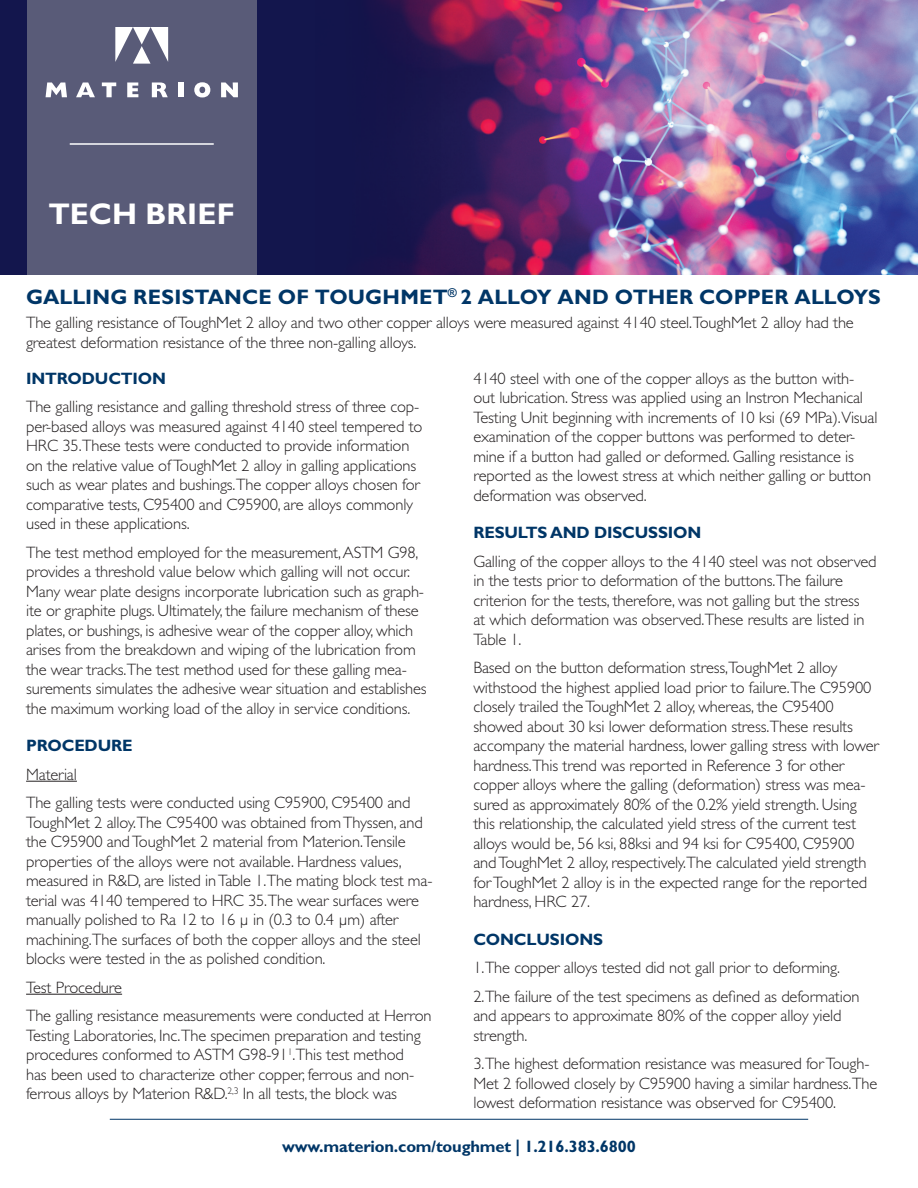
<style>
.page{position:relative;width:918px;height:1188px;background:#fff}
.page>*{position:absolute;margin:0;border:0;box-sizing:border-box;transform-origin:0 0}
.t1{font:700 30px "Gill Sans Std";letter-spacing:.01em;color:#fff}
.t2{font:700 21px "Gill Sans Std";letter-spacing:.005em;color:#003667}
.t3{font:300 16.5px/19.5px "Gill Sans Std";letter-spacing:-.01em;color:#231f20}
.t4{font:700 16.5px "Gill Sans Std";letter-spacing:-.01em;color:#003667}
</style>
<div class="page">
<div style="left:0;top:0;width:918px;height:274px;background:#13164d"></div>
<img style="left:377px;top:0;width:541px;height:274px">
<div style="left:27px;top:0;width:229px;height:274px;background:#595b78"></div>
<hr style="left:70px;top:143px;width:144px;height:2px;background:#fff">
<svg style="left:115px;top:27px;width:53px;height:37px"></svg>
<svg style="left:46px;top:82px;width:21px;height:15px"></svg>
<svg style="left:76px;top:82px;width:19px;height:15px"></svg>
<svg style="left:102px;top:82px;width:14px;height:15px"></svg>
<svg style="left:127px;top:82px;width:11px;height:15px"></svg>
<svg style="left:152px;top:82px;width:16px;height:15px"></svg>
<div style="left:178px;top:82px;width:5px;height:15px;background:#fff"></div>
<svg style="left:194px;top:82px;width:16px;height:15px"></svg>
<svg style="left:221px;top:82px;width:17px;height:15px"></svg>
<hr style="left:110px;top:1119px;width:698px;height:1px;background:#003667">
<hr style="left:26px;top:781px;width:51px;height:1px;background:#231f20">
<hr style="left:26px;top:994px;width:96px;height:1px;background:#231f20">
<h1 class="t1" style="left:48px;top:196px;width:188px">TECH BRIEF</h1>
<p class="t2" style="left:26px;top:285px;width:856px">GALLING RESISTANCE OF TOUGHMET<sup>®</sup> 2 ALLOY AND OTHER COPPER ALLOYS</p>
<p class="t3" style="left:26px;top:313px;width:829px">The galling resistance of ToughMet 2 alloy and two other copper alloys were measured against 4140 steel.ToughMet 2 alloy had the greatest deformation resistance of the three non-galling alloys.</p>
<p class="t4" style="left:26px;top:368px;width:142px">INTRODUCTION</p>
<p class="t3" style="left:26px;top:397px;width:398px">The galling resistance and galling threshold stress of three cop&shy;per-based alloys was measured against 4140 steel tempered to HRC 35.These tests were conducted to provide information on the relative value of ToughMet 2 alloy in galling applications such as wear plates and bushings.The copper alloys chosen for comparative tests, C95400 and C95900, are alloys commonly used in these applications.</p>
<p class="t3" style="left:26px;top:542px;width:402px">The test method employed for the measurement, ASTM G98, provides a threshold value below which galling will not occur.<br>Many wear plate designs incorporate lubrication such as graph&shy;ite or graphite plugs. Ultimately, the failure mechanism of these plates, or bushings, is adhesive wear of the copper alloy, which arises from the breakdown and wiping of the lubrication from the wear tracks.The test method used for these galling mea&shy;surements simulates the adhesive wear situation and establishes the maximum working load of the alloy in service conditions.</p>
<p class="t4" style="left:26px;top:736px;width:108px">PROCEDURE</p>
<p class="t3" style="left:26px;top:760px;width:386px;line-height:28.5px">Material<br>The galling tests were conducted using C95900, C95400 and</p>
<p class="t3" style="left:26px;top:812px;width:408px">ToughMet 2 alloy.The C95400 was obtained from Thyssen, and the C95900 and ToughMet 2 material from Materion.Tensile properties of the alloys were not available. Hardness values, measured in R&amp;D, are listed in Table 1.The mating block test ma&shy;terial was 4140 tempered to HRC 35.The wear surfaces were manually polished to Ra 12 to 16 μ in (0.3 to 0.4 μm) after machining.The surfaces of both the copper alloys and the steel blocks were tested in the as polished condition.</p>
<p class="t3" style="left:26px;top:973px;width:407px;line-height:28.5px">Test Procedure<br>The galling resistance measurements were conducted at Herron</p>
<p class="t3" style="left:26px;top:1026px;width:396px">Testing Laboratories, Inc.The specimen preparation and testing procedures conformed to ASTM G98-91<sup>1</sup>.This test method has been used to characterize other copper, ferrous and non&shy;ferrous alloys by Materion R&amp;D.<sup>2,3</sup> In all tests, the block was</p>
<p class="t3" style="left:473px;top:368px;width:406px">4140 steel with one of the copper alloys as the button with&shy;out lubrication. Stress was applied using an Instron Mechanical Testing Unit beginning with increments of 10 ksi (69 MPa).Visual examination of the copper buttons was performed to deter&shy;mine if a button had galled or deformed. Galling resistance is reported as the lowest stress at which neither galling or button deformation was observed.</p>
<p class="t4" style="left:473px;top:523px;width:229px">RESULTS AND DISCUSSION</p>
<p class="t3" style="left:473px;top:551px;width:405px">Galling of the copper alloys to the 4140 steel was not observed in the tests prior to deformation of the buttons.The failure criterion for the tests, therefore, was not galling but the stress<br>at which deformation was observed.These results are listed in Table 1.</p>
<p class="t3" style="left:473px;top:658px;width:407px">Based on the button deformation stress,ToughMet 2 alloy withstood the highest applied load prior to failure.The C95900 closely trailed the ToughMet 2 alloy, whereas, the C95400 showed about 30 ksi lower deformation stress.These results accompany the material hardness, lower galling stress with lower hardness.This trend was reported in Reference 3 for other copper alloys where the galling (deformation) stress was mea&shy;sured as approximately 80% of the 0.2% yield strength. Using this relationship, the calculated yield stress of the current test alloys would be, 56 ksi, 88ksi and 94 ksi for C95400, C95900 and ToughMet 2 alloy, respectively.The calculated yield strength for ToughMet 2 alloy is in the expected range for the reported hardness, HRC 27.</p>
<p class="t4" style="left:473px;top:929px;width:131px">CONCLUSIONS</p>
<p class="t3" style="left:473px;top:954px;width:388px;line-height:28.5px">1.The copper alloys tested did not gall prior to deforming.<br>2.The failure of the test specimens as defined as deformation</p>
<p class="t3" style="left:473px;top:1006px;width:370px">and appears to approximate 80% of the copper alloy yield strength.</p>
<p class="t3" style="left:473px;top:1054px;width:405px">3.The highest deformation resistance was measured for Tough-<br>Met 2 followed closely by C95900 having a similar hardness.The lowest deformation resistance was observed for C95400.</p>
<p class="t4" style="left:282px;top:1136px;width:355px">www.materion.com/toughmet | 1.216.383.6800</p>
</div>
